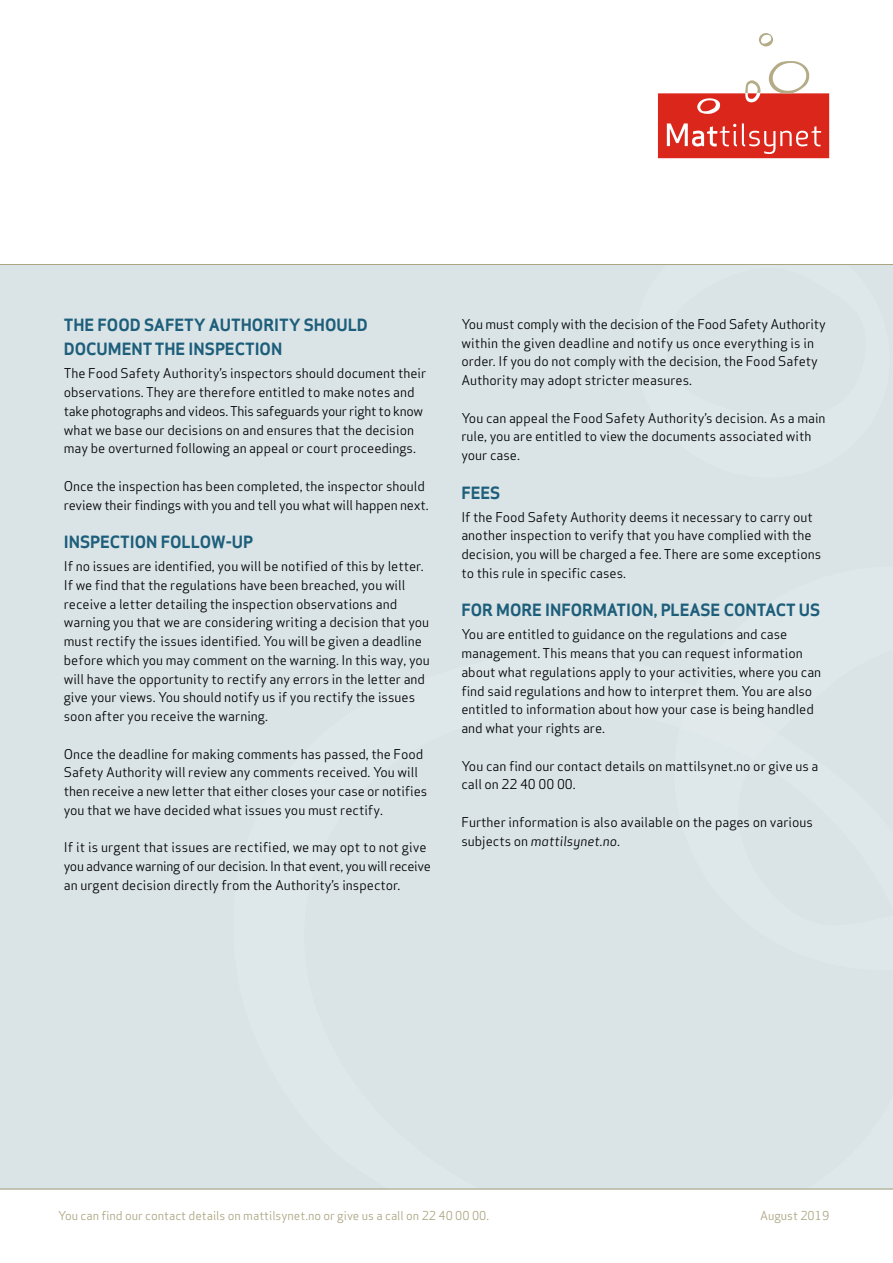
<style>
.page{position:relative;width:893px;height:1263px;background:#fff}
.page>*{position:absolute;margin:0;border:0;box-sizing:border-box;transform-origin:0 0}
.t1{font:700 16.5px/24px "Apex Sans";color:#1d5e7b}
.t2{font:13.2px/18.8px "Apex Sans";color:#000}
.t3{font:12px "Apex Sans";color:#aba480}
.s1{font-style:italic}
</style>
<div class="page">
<div style="left:0;top:264px;width:893px;height:925px;background:#dae4e6"></div>
<hr style="left:0;top:264px;width:893px;height:1px;background:#aba480">
<hr style="left:0;top:1188px;width:893px;height:1px;background:#aba480">
<svg style="left:759px;top:33px;width:14px;height:13px"></svg>
<svg style="left:658px;top:61px;width:171px;height:97px"></svg>
<p class="t1" style="left:64px;top:313px;width:306px">THE FOOD SAFETY AUTHORITY SHOULD<br>DOCUMENT THE INSPECTION</p>
<p class="t2" style="left:64px;top:363px;width:364px">The Food Safety Authority’s inspectors should document their observations. They are therefore entitled to make notes and take photographs and videos. This safeguards your right to know what we base our decisions on and ensures that the decision may be overturned following an appeal or court proceedings.</p>
<p class="t2" style="left:64px;top:475px;width:366px">Once the inspection has been completed, the inspector should review their findings with you and tell you what will happen next.</p>
<p class="t1" style="left:64px;top:530px;width:191px">INSPECTION FOLLOW-UP</p>
<p class="t2" style="left:64px;top:556px;width:368px">If no issues are identified, you will be notified of this by letter.<br>If we find that the regulations have been breached, you will receive a letter detailing the inspection observations and warning you that we are considering writing a decision that you must rectify the issues identified. You will be given a deadline before which you may comment on the warning. In this way, you will have the opportunity to rectify any errors in the letter and give your views. You should notify us if you rectify the issues soon after you receive the warning.</p>
<p class="t2" style="left:64px;top:743px;width:365px">Once the deadline for making comments has passed, the Food Safety Authority will review any comments received. You will then receive a new letter that either closes your case or notifies you that we have decided what issues you must rectify.</p>
<p class="t2" style="left:64px;top:837px;width:369px">If it is urgent that issues are rectified, we may opt to not give you advance warning of our decision. In that event, you will receive an urgent decision directly from the Authority’s inspector.</p>
<p class="t2" style="left:461px;top:313px;width:366px">You must comply with the decision of the Food Safety Authority within the given deadline and notify us once everything is in order. If you do not comply with the decision, the Food Safety Authority may adopt stricter measures.</p>
<p class="t2" style="left:461px;top:407px;width:366px">You can appeal the Food Safety Authority’s decision. As a main rule, you are entitled to view the documents associated with your case.</p>
<p class="t1" style="left:461px;top:480px;width:41px">FEES</p>
<p class="t2" style="left:461px;top:506px;width:361px">If the Food Safety Authority deems it necessary to carry out another inspection to verify that you have complied with the decision, you will be charged a fee. There are some exceptions to this rule in specific cases.</p>
<p class="t1" style="left:461px;top:598px;width:360px">FOR MORE INFORMATION, PLEASE CONTACT US</p>
<p class="t2" style="left:461px;top:624px;width:361px">You are entitled to guidance on the regulations and case management. This means that you can request information about what regulations apply to your activities, where you can find said regulations and how to interpret them. You are also entitled to information about how your case is being handled and what your rights are.</p>
<p class="t2" style="left:461px;top:755px;width:359px">You can find our contact details on mattilsynet.no or give us a call on 22 40 00 00.</p>
<p class="t2" style="left:461px;top:811px;width:353px">Further information is also available on the pages on various subjects on <span class="s1">mattilsynet.no</span>.</p>
<p class="t3" style="left:58px;top:1206px;width:432px">You can find our contact details on mattilsynet.no or give us a call on 22 40 00 00.</p>
<p class="t3" style="left:760px;top:1206px;width:71px">August 2019</p>
</div>
